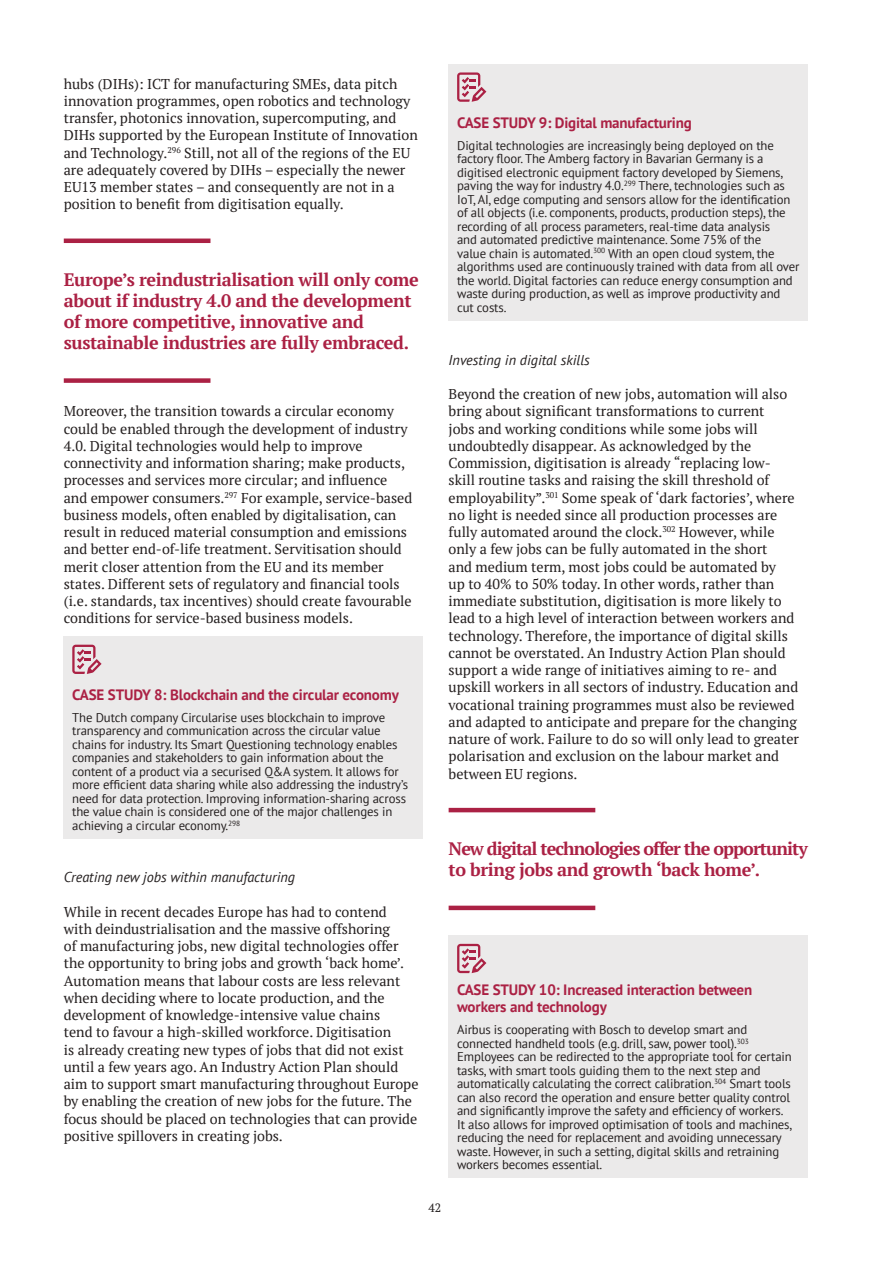
<style>
.page{position:relative;width:893px;height:1263px;background:#fff}
.page>*{position:absolute;margin:0;border:0;box-sizing:border-box;transform-origin:0 0}
.t1{font:700 18px/21px "PT Serif";letter-spacing:-.02em;color:#ab2144}
.t2{font:700 18px/21px "PT Serif";letter-spacing:-.05em;color:#ab2144}
.t3{font:700 15px/17.2px "PT Sans";letter-spacing:-.01em;color:#ab2144}
.t4{font:14.25px/17.2px "PT Serif";color:#241f1f}
.t5{font:italic 14.25px "PT Sans";color:#241f1f}
.t6{font:12.75px/13.5px "PT Sans";letter-spacing:-.01em;color:#241f1f}
.t7{font:12px "PT Serif";color:#241f1f}
</style>
<div class="page">
<hr style="left:64px;top:239px;width:146px;height:4px;background:#ab2144">
<div style="left:64px;top:378px;width:146px;height:5px;background:#ab2144"></div>
<hr style="left:449px;top:808px;width:146px;height:4px;background:#ab2144">
<hr style="left:449px;top:906px;width:146px;height:4px;background:#ab2144">
<div style="left:64px;top:636px;width:359px;height:202px;background:#ebeaea"></div>
<svg style="left:72px;top:645px;width:30px;height:29px"></svg>
<div style="left:449px;top:64px;width:359px;height:256px;background:#ebeaea"></div>
<svg style="left:457px;top:72px;width:29px;height:30px"></svg>
<div style="left:449px;top:935px;width:359px;height:243px;background:#ebeaea"></div>
<svg style="left:457px;top:944px;width:29px;height:29px"></svg>
<p class="t4" style="left:64px;top:75px;width:356px">hubs (DIHs): ICT for manufacturing SMEs, data pitch innovation programmes, open robotics and technology transfer, photonics innovation, supercomputing, and DIHs supported by the European Institute of Innovation and Technology.<sup>296</sup> Still, not all of the regions of the EU are adequately covered by DIHs – especially the newer EU13 member states – and consequently are not in a position to benefit from digitisation equally.</p>
<p class="t1" style="left:64px;top:268px;width:356px">Europe’s reindustrialisation will only come about if industry 4.0 and the development of more competitive, innovative and sustainable industries are fully embraced.</p>
<p class="t4" style="left:64px;top:402px;width:350px">Moreover, the transition towards a circular economy could be enabled through the development of industry 4.0. Digital technologies would help to improve connectivity and information sharing; make products, processes and services more circular; and influence and empower consumers.<sup>297</sup> For example, service-based business models, often enabled by digitalisation, can result in reduced material consumption and emissions and better end-of-life treatment. Servitisation should merit closer attention from the EU and its member states. Different sets of regulatory and financial tools (i.e. standards, tax incentives) should create favourable conditions for service-based business models.</p>
<p class="t3" style="left:72px;top:686px;width:328px">CASE STUDY 8: Blockchain and the circular economy</p>
<p class="t6" style="left:72px;top:710px;width:337px">The Dutch company Circularise uses blockchain to improve transparency and communication across the circular value chains for industry. Its Smart Questioning technology enables companies and stakeholders to gain information about the content of a product via a securised Q&amp;A system. It allows for more efficient data sharing while also addressing the industry’s need for data protection. Improving information-sharing across the value chain is considered one of the major challenges in achieving a circular economy.<sup>298</sup></p>
<p class="t5" style="left:64px;top:868px;width:233px">Creating new jobs within manufacturing</p>
<p class="t4" style="left:64px;top:903px;width:356px">While in recent decades Europe has had to contend with deindustrialisation and the massive offshoring<br>of manufacturing jobs, new digital technologies offer the opportunity to bring jobs and growth ‘back home’.<br>Automation means that labour costs are less relevant when deciding where to locate production, and the development of knowledge-intensive value chains<br>tend to favour a high-skilled workforce. Digitisation<br>is already creating new types of jobs that did not exist until a few years ago. An Industry Action Plan should aim to support smart manufacturing throughout Europe by enabling the creation of new jobs for the future. The focus should be placed on technologies that can provide positive spillovers in creating jobs.</p>
<p class="t3" style="left:457px;top:113px;width:236px">CASE STUDY 9: Digital manufacturing</p>
<p class="t6" style="left:457px;top:138px;width:344px">Digital technologies are increasingly being deployed on the factory floor. The Amberg factory in Bavarian Germany is a digitised electronic equipment factory developed by Siemens, paving the way for industry 4.0.<sup>299</sup> There, technologies such as IoT, AI, edge computing and sensors allow for the identification of all objects (i.e. components, products, production steps), the recording of all process parameters, real-time data analysis<br>and automated predictive maintenance. Some 75% of the<br>value chain is automated.<sup>300</sup> With an open cloud system, the algorithms used are continuously trained with data from all over the world. Digital factories can reduce energy consumption and waste during production, as well as improve productivity and cut costs.</p>
<p class="t5" style="left:449px;top:350px;width:143px">Investing in digital skills</p>
<p class="t4" style="left:449px;top:385px;width:352px">Beyond the creation of new jobs, automation will also bring about significant transformations to current<br>jobs and working conditions while some jobs will undoubtedly disappear. As acknowledged by the Commission, digitisation is already “replacing low&shy;skill routine tasks and raising the skill threshold of employability”.<sup>301</sup> Some speak of ‘dark factories’, where no light is needed since all production processes are fully automated around the clock.<sup>302</sup> However, while only a few jobs can be fully automated in the short<br>and medium term, most jobs could be automated by<br>up to 40% to 50% today. In other words, rather than immediate substitution, digitisation is more likely to lead to a high level of interaction between workers and technology. Therefore, the importance of digital skills cannot be overstated. An Industry Action Plan should support a wide range of initiatives aiming to re- and upskill workers in all sectors of industry. Education and vocational training programmes must also be reviewed and adapted to anticipate and prepare for the changing nature of work. Failure to do so will only lead to greater polarisation and exclusion on the labour market and between EU regions.</p>
<p class="t2" style="left:449px;top:838px;width:361px">New digital technologies offer the opportunity to bring jobs and growth ‘back home’.</p>
<p class="t3" style="left:457px;top:981px;width:297px">CASE STUDY 10: Increased interaction between workers and technology</p>
<p class="t6" style="left:457px;top:1023px;width:337px">Airbus is cooperating with Bosch to develop smart and connected handheld tools (e.g. drill, saw, power tool).<sup>303<br></sup>Employees can be redirected to the appropriate tool for certain tasks, with smart tools guiding them to the next step and automatically calculating the correct calibration.<sup>304</sup> Smart tools can also record the operation and ensure better quality control and significantly improve the safety and efficiency of workers.<br>It also allows for improved optimisation of tools and machines, reducing the need for replacement and avoiding unnecessary waste. However, in such a setting, digital skills and retraining workers becomes essential.</p>
<p class="t7" style="left:428px;top:1199px;width:14px">42</p>
</div>
